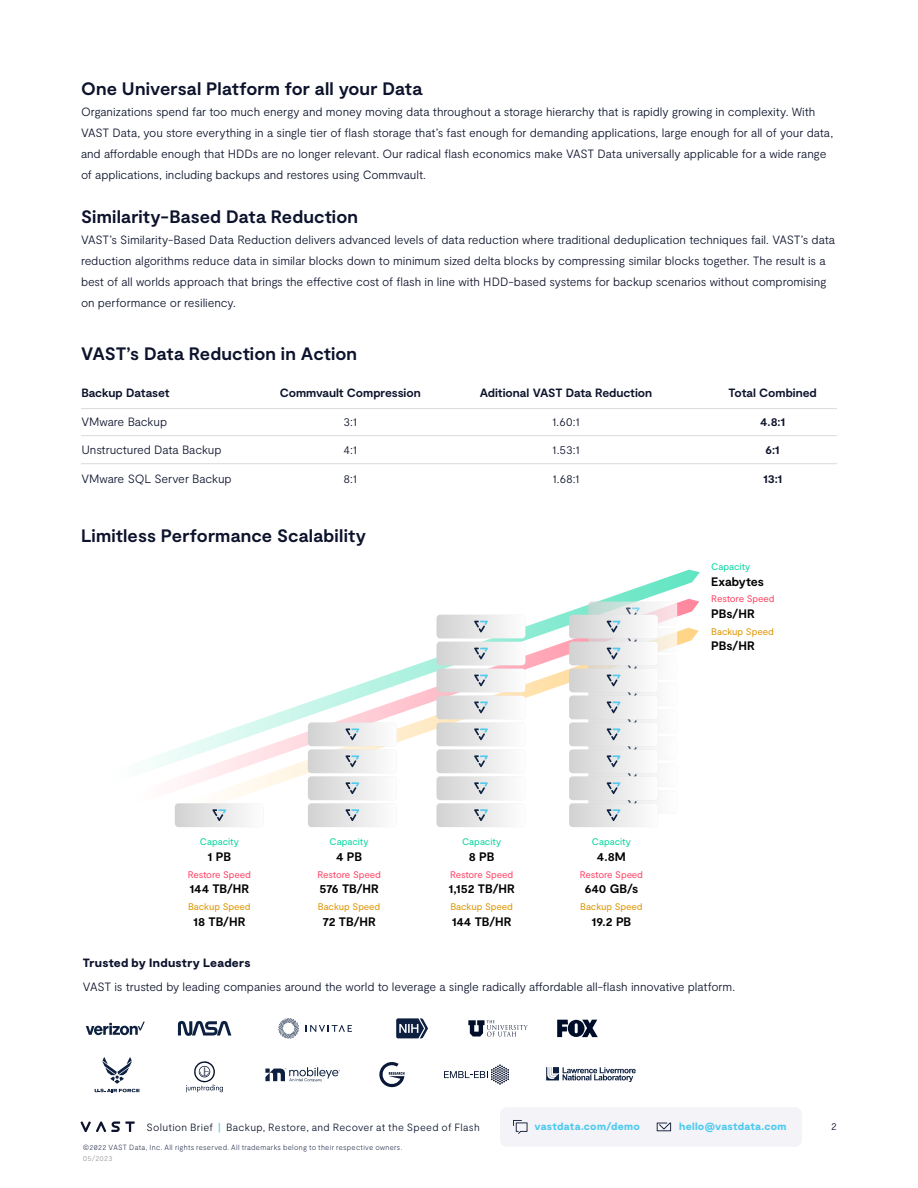
<style>
.page{position:relative;width:918px;height:1188px;background:#fff}
.page>*{position:absolute;margin:0;border:0;box-sizing:border-box;transform-origin:0 0}
.Heading_2{font:700 18px "Moderat";letter-spacing:.005em;color:#0d132c}
.t1{font:700 12.3px "Moderat";letter-spacing:-.01em;color:#000}
.Heading_2-2{font:300 12px/21px "Moderat";letter-spacing:-.01em;color:#0d132c}
.t2{font:700 12px "Moderat";letter-spacing:-.005em;color:#0d132c}
.Heading_3{font:900 12px "Moderat";letter-spacing:.02em;color:#0d132c}
.t3{font:300 10.5px "Moderat";letter-spacing:.025em;color:#0d132c}
.t4{font:900 10.5px "Moderat";letter-spacing:.025em;color:#4ec9ee}
.t5{font:9.6px "Moderat";letter-spacing:-.01em;color:#ff4264}
.t6{font:9.6px "Moderat";letter-spacing:-.005em;color:#e09600}
.t7{font:9.6px "Moderat";letter-spacing:-.005em;color:#06d69f}
.t8{font:100 7.5px "Moderat";letter-spacing:.04em;color:#091535}
.t9{font:100 7.5px "Moderat";letter-spacing:.03em;color:#7f8080}
.s1{font-weight:500;color:#4ec9ee}
</style>
<div class="page">
<svg style="left:80px;top:1121px;width:55px;height:11px"></svg>
<div style="left:500px;top:1107px;width:302px;height:40px;background:#f4f4f8;border-radius:7px"></div>
<svg style="left:513px;top:1120px;width:15px;height:14px"></svg>
<svg style="left:657px;top:1123px;width:14px;height:8px"></svg>
<hr style="left:81px;top:408px;width:756px;height:1px;background:#dcd9da">
<hr style="left:81px;top:435px;width:756px;height:1px;background:#dcd9da">
<hr style="left:81px;top:463px;width:756px;height:1px;background:#dcd9da">
<svg style="left:436px;top:570px;width:264px;height:58px"></svg>
<svg style="left:147px;top:628px;width:552px;height:197px"></svg>
<svg style="left:437px;top:615px;width:88px;height:212px"></svg>
<svg style="left:308px;top:722px;width:89px;height:105px"></svg>
<svg style="left:175px;top:803px;width:89px;height:24px"></svg>
<svg style="left:569px;top:602px;width:108px;height:225px"></svg>
<svg style="left:86px;top:1022px;width:59px;height:13px"></svg>
<svg style="left:178px;top:1021px;width:53px;height:15px"></svg>
<svg style="left:265px;top:1067px;width:75px;height:15px"></svg>
<svg style="left:396px;top:1018px;width:32px;height:20px"></svg>
<svg style="left:95px;top:1057px;width:45px;height:35px"></svg>
<svg style="left:305px;top:1025px;width:47px;height:7px"></svg>
<svg style="left:278px;top:1018px;width:21px;height:21px"></svg>
<svg style="left:546px;top:1067px;width:90px;height:15px"></svg>
<svg style="left:557px;top:1020px;width:41px;height:17px"></svg>
<svg style="left:379px;top:1062px;width:25px;height:25px"></svg>
<svg style="left:186px;top:1061px;width:37px;height:31px"></svg>
<svg style="left:444px;top:1064px;width:65px;height:21px"></svg>
<svg style="left:468px;top:1020px;width:60px;height:17px"></svg>
<p class="Heading_2" style="left:81px;top:79px;width:343px">One Universal Platform for all your Data</p>
<p class="Heading_2-2" style="left:81px;top:102px;width:754px">Organizations spend far too much energy and money moving data throughout a storage hierarchy that is rapidly growing in complexity. With VAST Data, you store everything in a single tier of flash storage that’s fast enough for demanding applications, large enough for all of your data, and affordable enough that HDDs are no longer relevant. Our radical flash economics make VAST Data universally applicable for a wide range of applications, including backups and restores using Commvault.</p>
<p class="Heading_2" style="left:81px;top:206px;width:279px">Similarity-Based Data Reduction</p>
<p class="Heading_2-2" style="left:81px;top:229px;width:756px">VAST’s Similarity-Based Data Reduction delivers advanced levels of data reduction where traditional deduplication techniques fail. VAST’s data reduction algorithms reduce data in similar blocks down to minimum sized delta blocks by compressing similar blocks together. The result is a best of all worlds approach that brings the effective cost of flash in line with HDD-based systems for backup scenarios without compromising on performance or resiliency.</p>
<p class="Heading_2" style="left:81px;top:343px;width:278px">VAST’s Data Reduction in Action</p>
<p class="t2" style="left:81px;top:386px;width:90px">Backup Dataset</p>
<p class="Heading_2-2" style="left:81px;top:411px;width:87px">VMware Backup</p>
<p class="Heading_2-2" style="left:81px;top:440px;width:142px">Unstructured Data Backup</p>
<p class="Heading_2-2" style="left:81px;top:468px;width:152px">VMware SQL Server Backup</p>
<p class="t2" style="left:280px;top:386px;width:142px">Commvault Compression</p>
<p class="Heading_2-2" style="left:344px;top:411px;width:15px">3:1</p>
<p class="Heading_2-2" style="left:344px;top:440px;width:15px">4:1</p>
<p class="Heading_2-2" style="left:343px;top:468px;width:15px">8:1</p>
<p class="Heading_2" style="left:81px;top:525px;width:286px">Limitless Performance Scalability</p>
<p class="t2" style="left:480px;top:386px;width:174px">Aditional VAST Data Reduction</p>
<p class="Heading_2-2" style="left:552px;top:411px;width:29px">1.60:1</p>
<p class="Heading_2-2" style="left:552px;top:440px;width:29px">1.53:1</p>
<p class="Heading_2-2" style="left:552px;top:468px;width:29px">1.68:1</p>
<p class="t2" style="left:729px;top:386px;width:90px">Total Combined</p>
<p class="t2" style="left:760px;top:415px;width:26px">4.8:1</p>
<p class="t2" style="left:766px;top:443px;width:16px">6:1</p>
<p class="t2" style="left:763px;top:472px;width:21px">13:1</p>
<p class="t7" style="left:711px;top:561px;width:41px">Capacity</p>
<p class="t1" style="left:711px;top:574px;width:54px">Exabytes</p>
<p class="t5" style="left:711px;top:593px;width:65px">Restore Speed</p>
<p class="t1" style="left:711px;top:607px;width:45px">PBs/HR</p>
<p class="t6" style="left:711px;top:626px;width:64px">Backup Speed</p>
<p class="t1" style="left:711px;top:639px;width:45px">PBs/HR</p>
<p class="t7" style="left:200px;top:836px;width:41px">Capacity</p>
<p class="t7" style="left:330px;top:836px;width:41px">Capacity</p>
<p class="t7" style="left:462px;top:836px;width:41px">Capacity</p>
<p class="t7" style="left:592px;top:836px;width:41px">Capacity</p>
<p class="t1" style="left:208px;top:849px;width:25px">1 PB</p>
<p class="t1" style="left:336px;top:849px;width:28px">4 PB</p>
<p class="t1" style="left:469px;top:849px;width:27px">8 PB</p>
<p class="t1" style="left:597px;top:849px;width:30px">4.8M</p>
<p class="t5" style="left:188px;top:869px;width:65px">Restore Speed</p>
<p class="t5" style="left:318px;top:869px;width:65px">Restore Speed</p>
<p class="t5" style="left:450px;top:869px;width:65px">Restore Speed</p>
<p class="t5" style="left:580px;top:869px;width:65px">Restore Speed</p>
<p class="t1" style="left:189px;top:882px;width:61px">144 TB/HR</p>
<p class="t1" style="left:319px;top:882px;width:61px">576 TB/HR</p>
<p class="t1" style="left:448px;top:882px;width:68px">1,152 TB/HR</p>
<p class="t1" style="left:585px;top:882px;width:55px">640 GB/s</p>
<p class="t6" style="left:188px;top:901px;width:64px">Backup Speed</p>
<p class="t6" style="left:318px;top:901px;width:64px">Backup Speed</p>
<p class="t6" style="left:450px;top:901px;width:64px">Backup Speed</p>
<p class="t6" style="left:580px;top:901px;width:64px">Backup Speed</p>
<p class="t1" style="left:193px;top:914px;width:54px">18 TB/HR</p>
<p class="t1" style="left:322px;top:914px;width:55px">72 TB/HR</p>
<p class="t1" style="left:452px;top:914px;width:61px">144 TB/HR</p>
<p class="t1" style="left:592px;top:914px;width:41px">19.2 PB</p>
<p class="Heading_3" style="left:83px;top:956px;width:169px">Trusted by Industry Leaders</p>
<p class="Heading_2-2" style="left:83px;top:977px;width:654px">VAST is trusted by leading companies around the world to leverage a single radically affordable all-flash innovative platform.</p>
<p class="t3" style="left:147px;top:1121px;width:335px">Solution Brief <span class="s1">|</span> Backup, Restore, and Recover at the Speed of Flash</p>
<p class="t8" style="left:83px;top:1143px;width:321px">©2022 VAST Data, Inc. All rights reserved. All trademarks belong to their respective owners.</p>
<p class="t9" style="left:83px;top:1154px;width:31px">05/2023</p>
<p class="t4" style="left:535px;top:1120px;width:107px">vastdata.com/demo</p>
<p class="t4" style="left:679px;top:1120px;width:109px">hello@vastdata.com</p>
<p class="t3" style="left:831px;top:1121px;width:7px">2</p>
</div>
